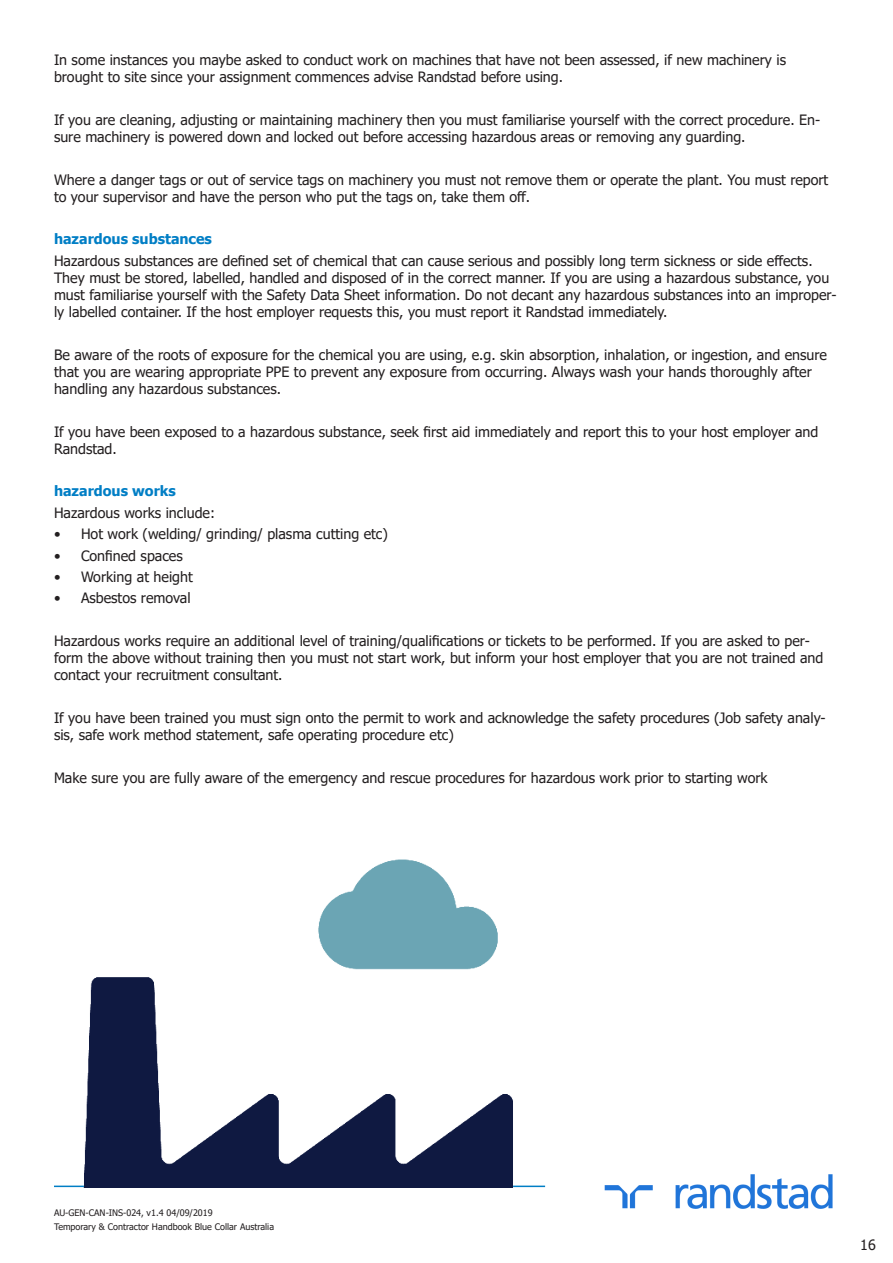
<style>
.page{position:relative;width:893px;height:1263px;background:#fff}
.page>*{position:absolute;margin:0;border:0;box-sizing:border-box;transform-origin:0 0}
.t1{font:14.25px/17.1px "Tahoma";color:#231f20}
.t2{font:700 14.25px "Tahoma";color:#007ec5}
.t3{font:9px "Tahoma";color:#231f20}
</style>
<div class="page">
<img style="left:604px;top:1174px;width:229px;height:35px">
<img style="left:54px;top:859px;width:492px;height:328px">
<p class="t1" style="left:54px;top:52px;width:733px">In some instances you maybe asked to conduct work on machines that have not been assessed, if new machinery is brought to site since your assignment commences advise Randstad before using.</p>
<p class="t1" style="left:54px;top:112px;width:768px">If you are cleaning, adjusting or maintaining machinery then you must familiarise yourself with the correct procedure. En&shy;sure machinery is powered down and locked out before accessing hazardous areas or removing any guarding.</p>
<p class="t1" style="left:54px;top:172px;width:776px">Where a danger tags or out of service tags on machinery you must not remove them or operate the plant. You must report to your supervisor and have the person who put the tags on, take them off.</p>
<p class="t2" style="left:54px;top:229px;width:159px">hazardous substances</p>
<p class="t1" style="left:54px;top:253px;width:784px">Hazardous substances are defined set of chemical that can cause serious and possibly long term sickness or side effects.<br>They must be stored, labelled, handled and disposed of in the correct manner. If you are using a hazardous substance, you must familiarise yourself with the Safety Data Sheet information. Do not decant any hazardous substances into an improper&shy;ly labelled container. If the host employer requests this, you must report it Randstad immediately.</p>
<p class="t1" style="left:54px;top:347px;width:774px">Be aware of the roots of exposure for the chemical you are using, e.g. skin absorption, inhalation, or ingestion, and ensure that you are wearing appropriate PPE to prevent any exposure from occurring. Always wash your hands thoroughly after handling any hazardous substances.</p>
<p class="t1" style="left:54px;top:424px;width:766px">If you have been exposed to a hazardous substance, seek first aid immediately and report this to your host employer and<br>Randstad.</p>
<p class="t2" style="left:54px;top:481px;width:123px">hazardous works</p>
<p class="t1" style="left:54px;top:505px;width:163px">Hazardous works include:</p>
<p class="t1" style="left:54px;top:526px;width:335px">• Hot work (welding/ grinding/ plasma cutting etc)</p>
<p class="t1" style="left:54px;top:547px;width:130px">• Confined spaces</p>
<p class="t1" style="left:54px;top:569px;width:140px">• Working at height</p>
<p class="t1" style="left:54px;top:590px;width:138px">• Asbestos removal</p>
<p class="t1" style="left:54px;top:633px;width:771px">Hazardous works require an additional level of training/qualifications or tickets to be performed. If you are asked to per&shy;form the above without training then you must not start work, but inform your host employer that you are not trained and contact your recruitment consultant.</p>
<p class="t1" style="left:54px;top:710px;width:773px">If you have been trained you must sign onto the permit to work and acknowledge the safety procedures (Job safety analy&shy;sis, safe work method statement, safe operating procedure etc)</p>
<p class="t1" style="left:54px;top:770px;width:715px">Make sure you are fully aware of the emergency and rescue procedures for hazardous work prior to starting work</p>
<p class="t3" style="left:54px;top:1206px;width:160px">AU-GEN-CAN-INS-024, v1.4 04/09/2019</p>
<p class="t3" style="left:54px;top:1221px;width:222px">Temporary &amp; Contractor Handbook Blue Collar Australia</p>
<p class="t1" style="left:860px;top:1237px;width:17px">16</p>
</div>
